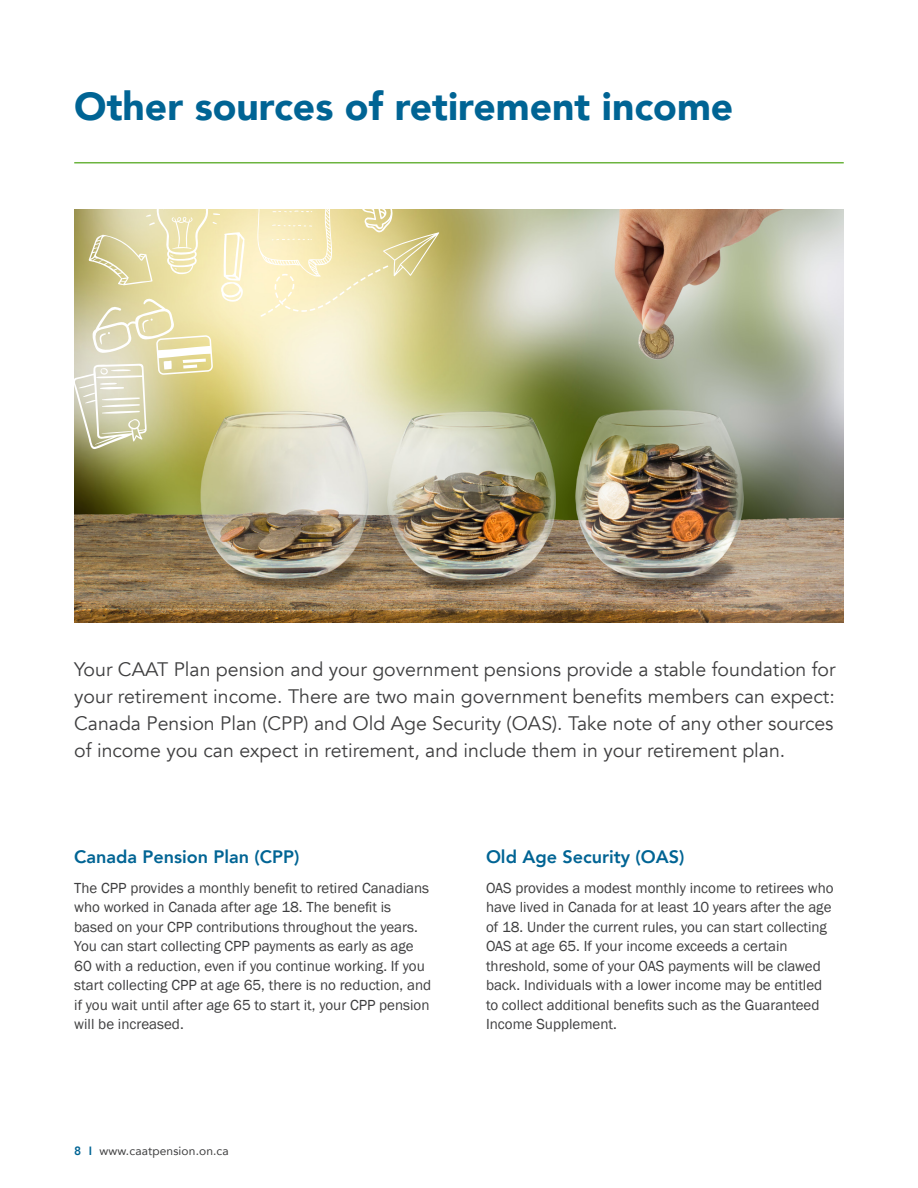
<style>
.page{position:relative;width:918px;height:1188px;background:#fff}
.page>*{position:absolute;margin:0;border:0;box-sizing:border-box;transform-origin:0 0}
.t1{font:900 39px "Avenir";color:#006494}
.Intro_Text{font:19.5px/27px "Avenir";color:#3e3e3f;text-align:justify}
.t2{font:800 18px "Avenir";color:#006494}
.Body_Text{font:15px/19.5px "Franklin Gothic";color:#3e3e3f}
.t3{font:12px "Avenir";letter-spacing:.01em;color:#3e3e3f}
.s1{font-weight:800;color:#006494}
</style>
<div class="page">
<hr style="left:74px;top:162px;width:770px;height:1px;background:#6cb43f">
<img style="left:74px;top:210px;width:770px;height:412px">
<svg style="left:74px;top:209px;width:171px;height:241px;background:#ddd6a4"></svg>
<svg style="left:257px;top:209px;width:182px;height:108px;background:#ebe0ab"></svg>
<h2 class="t1" style="left:74px;top:73px;width:661px">Other sources of retirement income</h2>
<p class="Intro_Text" style="left:74px;top:657px;width:763px">Your CAAT Plan pension and your government pensions provide a stable foundation for your retirement income. There are two main government benefits members can expect:<br>Canada Pension Plan (CPP) and Old Age Security (OAS). Take note of any other sources of income you can expect in retirement, and include them in your retirement plan.</p>
<h3 class="t2" style="left:74px;top:842px;width:227px">Canada Pension Plan (CPP)</h3>
<p class="Body_Text" style="left:74px;top:878px;width:359px">The CPP provides a monthly benefit to retired Canadians who worked in Canada after age 18. The benefit is based on your CPP contributions throughout the years.<br>You can start collecting CPP payments as early as age 60 with a reduction, even if you continue working. If you start collecting CPP at age 65, there is no reduction, and if you wait until after age 65 to start it, your CPP pension will be increased.</p>
<p class="t3" style="left:74px;top:1141px;width:156px"><span class="s1">8 I</span> www.caatpension.on.ca</p>
<h3 class="t2" style="left:486px;top:842px;width:200px">Old Age Security (OAS)</h3>
<p class="Body_Text" style="left:486px;top:878px;width:349px">OAS provides a modest monthly income to retirees who have lived in Canada for at least 10 years after the age of 18. Under the current rules, you can start collecting OAS at age 65. If your income exceeds a certain threshold, some of your OAS payments will be clawed back. Individuals with a lower income may be entitled to collect additional benefits such as the Guaranteed Income Supplement.</p>
</div>
